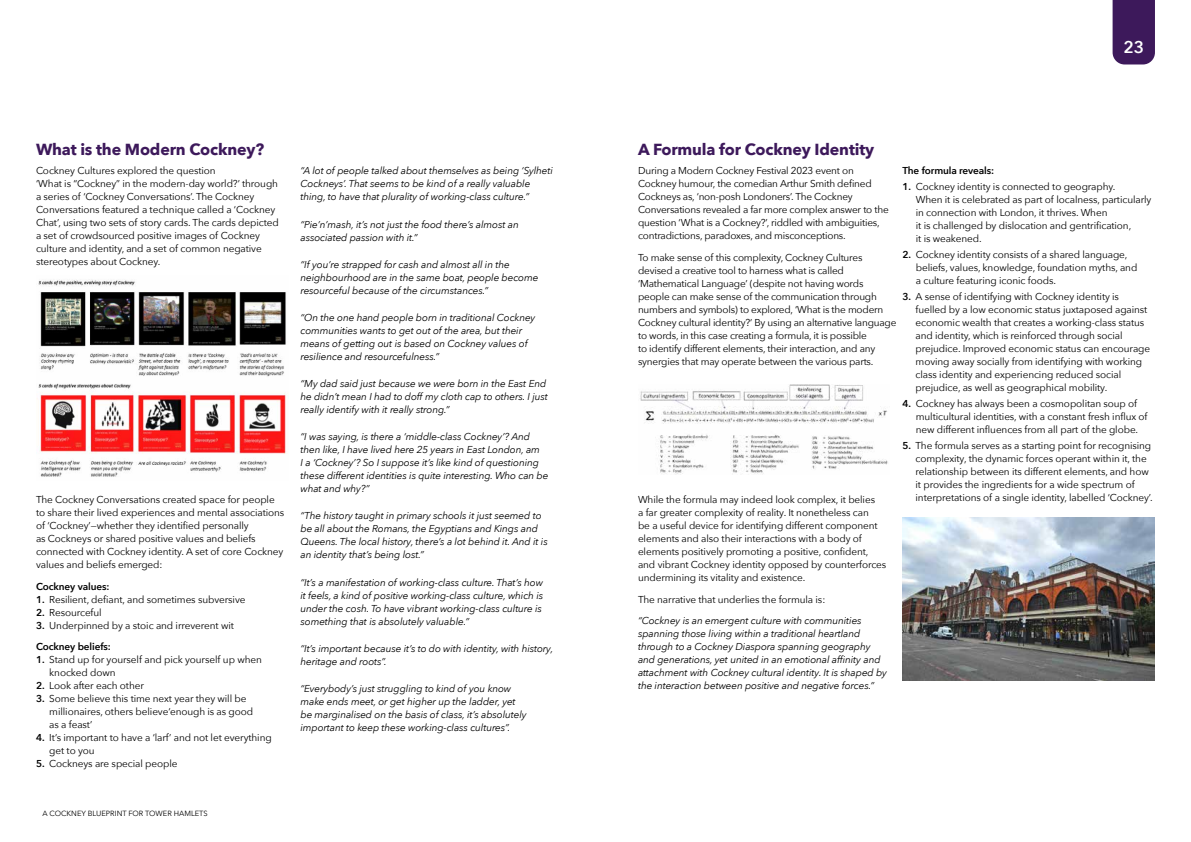
<style>
.page{position:relative;width:1191px;height:842px;background:#fff}
.page>*{position:absolute;margin:0;border:0;box-sizing:border-box;transform-origin:0 0}
.t1{font:600 17px "Avenir Next";color:#fff}
.t2{font:700 16px "Avenir Next";letter-spacing:-.01em;color:#3d195b}
.t3{font:10px/13px "Avenir Next";letter-spacing:-.01em;color:#000}
.t4{font:italic 10px/13px "Avenir Next";letter-spacing:-.01em;color:#000}
.t5{font:600 10px "Avenir Next";letter-spacing:-.01em;color:#000}
.t6{font:7.5px "Avenir Next";color:#000}
.s1{font-weight:600}
</style>
<div class="page">
<img style="left:38px;top:279px;width:248px;height:198px">
<img style="left:640px;top:384px;width:248px;height:90px">
<img style="left:902px;top:518px;width:253px;height:162px">
<div style="left:1112px;top:0;width:43px;height:64px;background:#3d195b"></div>
<h1 class="t1" style="left:1123px;top:32px;width:22px">23</h1>
<h2 class="t2" style="left:36px;top:135px;width:230px">What is the Modern Cockney?</h2>
<h2 class="t2" style="left:638px;top:135px;width:238px">A Formula for Cockney Identity</h2>
<p class="t3" style="left:36px;top:164px;width:244px">Cockney Cultures explored the question<br>‘What is “Cockney” in the modern-day world?’ through a series of ‘Cockney Conversations’. The Cockney Conversations featured a technique called a ‘Cockney Chat’, using two sets of story cards. The cards depicted a set of crowdsourced positive images of Cockney culture and identity, and a set of common negative stereotypes about Cockney.</p>
<p class="t3" style="left:638px;top:164px;width:252px">During a Modern Cockney Festival 2023 event on Cockney humour, the comedian Arthur Smith defined Cockneys as, ‘non-posh Londoners’. The Cockney Conversations revealed a far more complex answer to the question ‘What is a Cockney?’, riddled with ambiguities, contradictions, paradoxes, and misconceptions.</p>
<p class="t4" style="left:300px;top:164px;width:254px">“A lot of people talked about themselves as being ‘Sylheti<br>Cockneys’. That seems to be kind of a really valuable thing, to have that plurality of working-class culture.”</p>
<p class="t4" style="left:300px;top:217px;width:220px">“Pie’n’mash, it’s not just the food there’s almost an associated passion with it.”</p>
<p class="t4" style="left:300px;top:257px;width:239px">“If you’re strapped for cash and almost all in the neighbourhood are in the same boat, people become resourceful because of the circumstances.”</p>
<p class="t4" style="left:300px;top:310px;width:236px">“On the one hand people born in traditional Cockney communities wants to get out of the area, but their means of getting out is based on Cockney values of resilience and resourcefulness.”</p>
<p class="t4" style="left:300px;top:377px;width:249px">“My dad said just because we were born in the East End he didn’t mean I had to doff my cloth cap to others. I just really identify with it really strong.”</p>
<p class="t4" style="left:300px;top:430px;width:249px">“I was saying, is there a ‘middle-class Cockney’? And then like, I have lived here 25 years in East London, am<br>I a ‘Cockney’? So I suppose it’s like kind of questioning these different identities is quite interesting. Who can be what and why?”</p>
<p class="t4" style="left:300px;top:509px;width:249px">“The history taught in primary schools it just seemed to be all about the Romans, the Egyptians and Kings and Queens. The local history, there’s a lot behind it. And it is an identity that’s being lost.”</p>
<p class="t4" style="left:300px;top:575px;width:244px;text-align:justify">“It’s a manifestation of working-class culture. That’s how it feels, a kind of positive working-class culture, which is under the cosh. To have vibrant working-class culture is something that is absolutely valuable.”</p>
<p class="t4" style="left:300px;top:641px;width:254px">“It’s important because it’s to do with identity, with history, heritage and roots”.</p>
<p class="t4" style="left:300px;top:681px;width:228px">“Everybody’s just struggling to kind of you know make ends meet, or get higher up the ladder, yet be marginalised on the basis of class, it’s absolutely important to keep these working-class cultures”.</p>
<p class="t5" style="left:902px;top:162px;width:93px">The formula reveals:</p>
<p class="t3" style="left:915px;top:180px;width:237px;text-indent:-13px"><span class="s1">1.</span> Cockney identity is connected to geography.<br>When it is celebrated as part of localness, particularly in connection with London, it thrives. When<br>it is challenged by dislocation and gentrification,<br>it is weakened.</p>
<p class="t3" style="left:915px;top:248px;width:223px;text-indent:-13px"><span class="s1">2.</span> Cockney identity consists of a shared language, beliefs, values, knowledge, foundation myths, and a culture featuring iconic foods.</p>
<p class="t3" style="left:915px;top:289px;width:236px;text-indent:-13px"><span class="s1">3.</span> A sense of identifying with Cockney identity is fuelled by a low economic status juxtaposed against economic wealth that creates a working-class status and identity, which is reinforced through social prejudice. Improved economic status can encourage moving away socially from identifying with working class identity and experiencing reduced social prejudice, as well as geographical mobility.</p>
<p class="t3" style="left:915px;top:396px;width:233px;text-indent:-13px"><span class="s1">4.</span> Cockney has always been a cosmopolitan soup of multicultural identities, with a constant fresh influx of new different influences from all part of the globe.</p>
<p class="t3" style="left:915px;top:438px;width:239px;text-indent:-13px"><span class="s1">5.</span> The formula serves as a starting point for recognising complexity, the dynamic forces operant within it, the relationship between its different elements, and how it provides the ingredients for a wide spectrum of interpretations of a single identity, labelled ‘Cockney’.</p>
<p class="t3" style="left:638px;top:251px;width:260px">To make sense of this complexity, Cockney Cultures devised a creative tool to harness what is called ‘Mathematical Language’ (despite not having words people can make sense of the communication through numbers and symbols) to explored, ‘What is the modern Cockney cultural identity?’ By using an alternative language to words, in this case creating a formula, it is possible<br>to identify different elements, their interaction, and any synergies that may operate between the various parts.</p>
<p class="t3" style="left:36px;top:493px;width:250px">The Cockney Conversations created space for people to share their lived experiences and mental associations of ‘Cockney’—whether they identified personally<br>as Cockneys or shared positive values and beliefs connected with Cockney identity. A set of core Cockney values and beliefs emerged:</p>
<p class="t5" style="left:36px;top:578px;width:75px">Cockney values:</p>
<p class="t3" style="left:36px;top:592px;width:211px"><span class="s1">1.</span> Resilient, defiant, and sometimes subversive</p>
<p class="t3" style="left:36px;top:605px;width:67px"><span class="s1">2.</span> Resourceful</p>
<p class="t3" style="left:36px;top:614px;width:199px;line-height:21.5px"><span class="s1">3.</span> Underpinned by a stoic and irreverent wit<br><span class="s1">Cockney beliefs:</span></p>
<p class="t3" style="left:49px;top:653px;width:214px;text-indent:-13px"><span class="s1">1.</span> Stand up for yourself and pick yourself up when knocked down</p>
<p class="t3" style="left:36px;top:679px;width:109px"><span class="s1">2.</span> Look after each other</p>
<p class="t3" style="left:49px;top:692px;width:205px;text-indent:-13px"><span class="s1">3.</span> Some believe this time next year they will be millionaires, others believe‘enough is as good as a feast’</p>
<p class="t3" style="left:49px;top:731px;width:224px;text-indent:-13px"><span class="s1">4.</span> It’s important to have a ‘larf’ and not let everything get to you</p>
<p class="t3" style="left:36px;top:757px;width:143px"><span class="s1">5.</span> Cockneys are special people</p>
<p class="t3" style="left:638px;top:493px;width:250px">While the formula may indeed look complex, it belies<br>a far greater complexity of reality. It nonetheless can<br>be a useful device for identifying different component elements and also their interactions with a body of elements positively promoting a positive, confident, and vibrant Cockney identity opposed by counterforces undermining its vitality and existence.</p>
<p class="t3" style="left:638px;top:592px;width:189px">The narrative that underlies the formula is:</p>
<p class="t4" style="left:638px;top:614px;width:251px">“Cockney is an emergent culture with communities spanning those living within a traditional heartland through to a Cockney Diaspora spanning geography and generations, yet united in an emotional affinity and attachment with Cockney cultural identity. It is shaped by the interaction between positive and negative forces.”</p>
<p class="t6" style="left:43px;top:807px;width:167px">A COCKNEY BLUEPRINT FOR TOWER HAMLETS</p>
</div>
